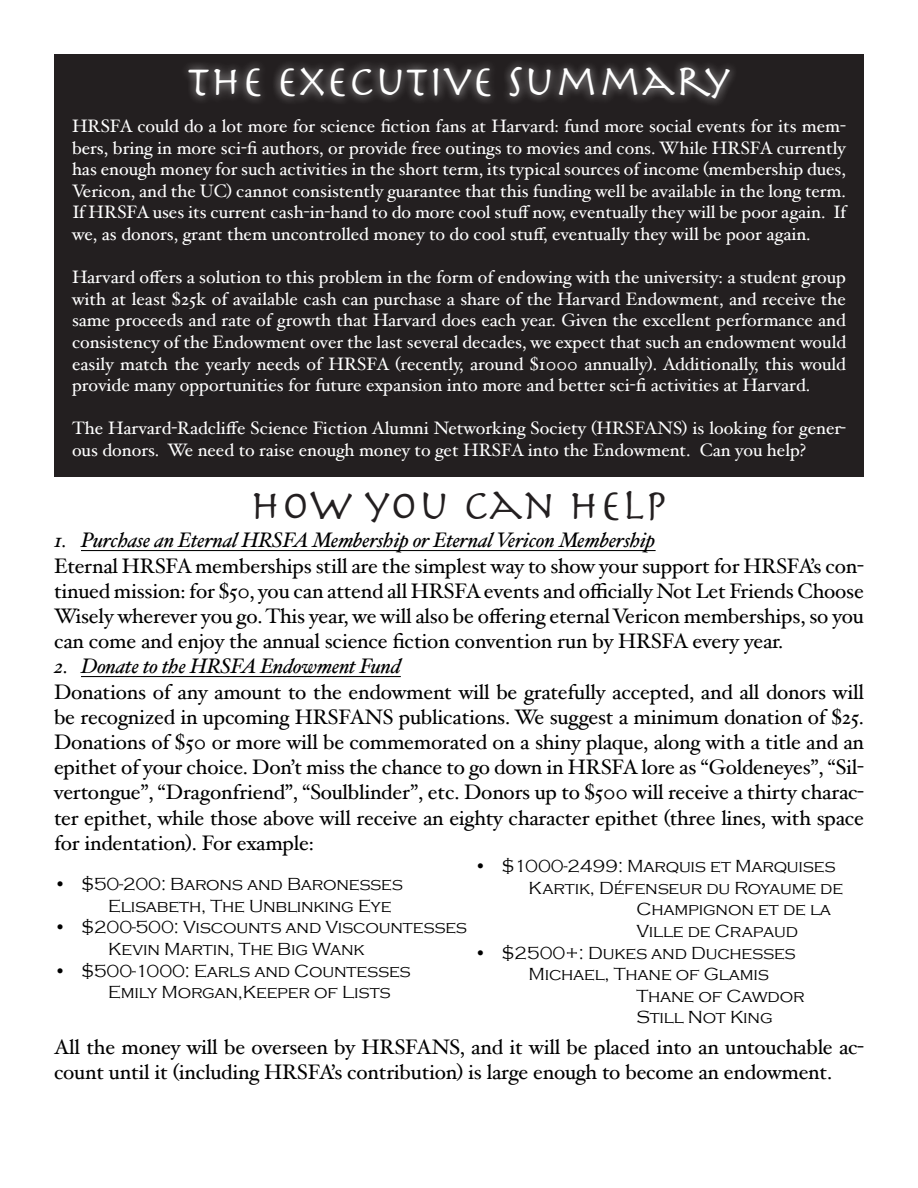
<style>
.page{position:relative;width:918px;height:1188px;background:#fff}
.page>*{position:absolute;margin:0;border:0;box-sizing:border-box;transform-origin:0 0}
.t1{font:45px "Herculanum";color:#fff}
.t2{font:45px "Herculanum";color:#231f20}
.t3{font:21px/25.2px "Hoefler Text";letter-spacing:-.01em;color:#000;text-align:justify}
.t4{font:italic 21px "Hoefler Text";letter-spacing:-.01em;color:#000}
.t5{font:18px/21.6px "Hoefler Text";color:#fff;text-align:justify}
.t6{font:300 18px "Copperplate Gothic";letter-spacing:-.01em;color:#000}
</style>
<div class="page">
<div style="left:54px;top:54px;width:810px;height:423px;background:#231f20"></div>
<div style="left:191px;top:69px;width:727px;height:78px;background:#231f20"></div>
<div style="left:179px;top:57px;width:739px;height:82px;background:#fff;opacity:.75"></div>
<hr style="left:81px;top:550px;width:575px;height:1px;background:#000">
<hr style="left:81px;top:676px;width:320px;height:1px;background:#000">
<p class="t1" style="left:188px;top:53px;width:544px">THE EXECUTIVE SUMMARY</p>
<p class="t5" style="left:72px;top:115px;width:776px">HRSFA could do a lot more for science fiction fans at Harvard: fund more social events for its mem&shy;bers, bring in more sci-fi authors, or provide free outings to movies and cons. While HRSFA currently has enough money for such activities in the short term, its typical sources of income (membership dues, Vericon, and the UC) cannot consistently guarantee that this funding well be available in the long term.<br>If HRSFA uses its current cash-in-hand to do more cool stuff now, eventually they will be poor again. If we, as donors, grant them uncontrolled money to do cool stuff, eventually they will be poor again.</p>
<p class="t5" style="left:72px;top:266px;width:776px">Harvard offers a solution to this problem in the form of endowing with the university: a student group with at least $25k of available cash can purchase a share of the Harvard Endowment, and receive the same proceeds and rate of growth that Harvard does each year. Given the excellent performance and consistency of the Endowment over the last several decades, we expect that such an endowment would easily match the yearly needs of HRSFA (recently, around $1000 annually). Additionally, this would provide many opportunities for future expansion into more and better sci-fi activities at Harvard.</p>
<p class="t5" style="left:72px;top:417px;width:776px">The Harvard-Radcliffe Science Fiction Alumni Networking Society (HRSFANS) is looking for gener&shy;ous donors. We need to raise enough money to get HRSFA into the Endowment. Can you help?</p>
<p class="t2" style="left:250px;top:476px;width:420px">HOW YOU CAN HELP</p>
<p class="t4" style="left:54px;top:528px;width:603px">1. Purchase an Eternal HRSFA Membership or Eternal Vericon Membership</p>
<p class="t3" style="left:54px;top:553px;width:812px">Eternal HRSFA memberships still are the simplest way to show your support for HRSFA’s con&shy;tinued mission: for $50, you can attend all HRSFA events and officially Not Let Friends Choose Wisely wherever you go. This year, we will also be offering eternal Vericon memberships, so you can come and enjoy the annual science fiction convention run by HRSFA every year.</p>
<p class="t4" style="left:54px;top:654px;width:348px">2. Donate to the HRSFA Endowment Fund</p>
<p class="t3" style="left:54px;top:679px;width:812px">Donations of any amount to the endowment will be gratefully accepted, and all donors will be recognized in upcoming HRSFANS publications. We suggest a minimum donation of $25.<br>Donations of $50 or more will be commemorated on a shiny plaque, along with a title and an epithet of your choice. Don’t miss the chance to go down in HRSFA lore as “Goldeneyes”, “Sil&shy;vertongue”, “Dragonfriend”, “Soulblinder”, etc. Donors up to $500 will receive a thirty charac&shy;ter epithet, while those above will receive an eighty character epithet (three lines, with space for indentation). For example:</p>
<p class="t6" style="left:54px;top:874px;width:350px">• $50-200: Barons and Baronesses</p>
<p class="t6" style="left:108px;top:896px;width:285px">Elisabeth, The Unblinking Eye</p>
<p class="t6" style="left:54px;top:918px;width:415px">• $200-500: Viscounts and Viscountesses</p>
<p class="t6" style="left:108px;top:939px;width:258px">Kevin Martin, The Big Wank</p>
<p class="t6" style="left:54px;top:961px;width:358px">• $500-1000: Earls and Countesses</p>
<p class="t6" style="left:108px;top:982px;width:284px">Emily Morgan,Keeper of Lists</p>
<p class="t6" style="left:474px;top:856px;width:363px">• $1000-2499: Marquis et Marquises</p>
<p class="t6" style="left:528px;top:878px;width:316px">Kartik, Défenseur du Royaume de</p>
<p class="t6" style="left:636px;top:900px;width:196px">Champignon et de la</p>
<p class="t6" style="left:636px;top:921px;width:163px">Ville de Crapaud</p>
<p class="t6" style="left:474px;top:943px;width:323px">• $2500+: Dukes and Duchesses</p>
<p class="t6" style="left:528px;top:964px;width:242px">Michael, Thane of Glamis</p>
<p class="t6" style="left:636px;top:986px;width:170px">Thane of Cawdor</p>
<p class="t6" style="left:636px;top:1008px;width:138px">Still Not King</p>
<p class="t3" style="left:54px;top:1034px;width:812px">All the money will be overseen by HRSFANS, and it will be placed into an untouchable ac&shy;count until it (including HRSFA’s contribution) is large enough to become an endowment.</p>
</div>
